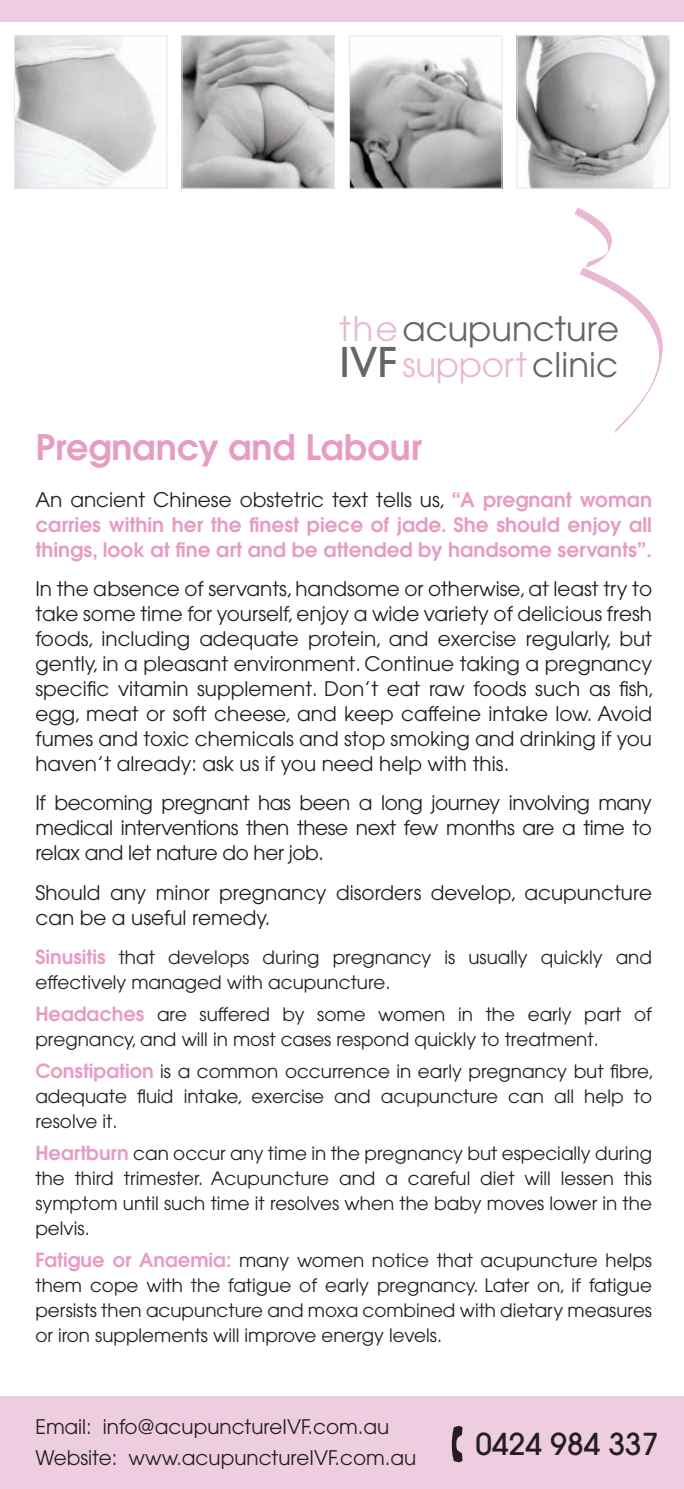
<style>
.page{position:relative;width:684px;height:1489px;background:#fff}
.page>*{position:absolute;margin:0;border:0;box-sizing:border-box;transform-origin:0 0}
.main_heading{font:600 35px "Avant Garde";color:#e79cc4}
.t1{font:34px/36.2px "Avant Garde";color:#676666}
.base{font:500 30px "Avant Garde";color:#231f20}
.body{font:20px/25px "Avant Garde";color:#231f20;text-align:justify}
.body-2{font:600 20px/25px "Avant Garde";color:#e79cc4;text-align:justify}
.base-2{font:20px "Avant Garde";color:#231f20}
.body-sm{font:18.25px/25px "Avant Garde";color:#231f20;text-align:justify}
.s1{color:#eab8d4}
.s2{font-weight:500;font-size:40.75px}
.s3{font-weight:400;color:#231f20}
.s4{font-weight:600;font-size:19.5px;color:#e79cc4}
</style>
<div class="page">
<div style="left:0;top:1396px;width:684px;height:92px;background:#efcde1"></div>
<img style="left:16px;top:37px;width:141px;height:149px">
<div style="left:14px;top:35px;width:153px;height:153px;border:1px solid #e6e7e9"></div>
<img style="left:184px;top:37px;width:149px;height:149px">
<div style="left:182px;top:35px;width:153px;height:153px;border:1px solid #e6e7e9"></div>
<img style="left:351px;top:56px;width:149px;height:130px">
<div style="left:349px;top:35px;width:153px;height:153px;border:1px solid #e6e7e9"></div>
<img style="left:519px;top:37px;width:149px;height:149px">
<div style="left:517px;top:35px;width:153px;height:153px;border:1px solid #e6e7e9"></div>
<svg style="left:574px;top:208px;width:89px;height:225px"></svg>
<div style="left:0;top:0;width:684px;height:21px;background:#efcde1"></div>
<p class="t1" style="left:339px;top:310px;width:281px"><span class="s1">the</span>acupuncture<br><span class="s2">IVF</span> <span class="s1">support</span>clinic</p>
<p class="main_heading" style="left:35px;top:425px;width:388px">Pregnancy and Labour</p>
<p class="body-2" style="left:35px;top:487px;width:618px"><span class="s3">An ancient Chinese obstetric text tells us,</span> “A pregnant woman carries within her the finest piece of jade. She should enjoy all things, look at fine art and be attended by handsome servants”.</p>
<p class="body" style="left:35px;top:576px;width:620px">In the absence of servants, handsome or otherwise, at least try to take some time for yourself, enjoy a wide variety of delicious fresh foods, including adequate protein, and exercise regularly, but gently, in a pleasant environment. Continue taking a pregnancy specific vitamin supplement. Don’t eat raw foods such as fish, egg, meat or soft cheese, and keep caffeine intake low. Avoid fumes and toxic chemicals and stop smoking and drinking if you haven’t already: ask us if you need help with this.</p>
<p class="body" style="left:35px;top:790px;width:618px">If becoming pregnant has been a long journey involving many medical interventions then these next few months are a time to relax and let nature do her job.</p>
<p class="body" style="left:35px;top:879px;width:618px">Should any minor pregnancy disorders develop, acupuncture can be a useful remedy.</p>
<p class="body-sm" style="left:35px;top:944px;width:618px"><span class="s4">Sinusitis</span> that develops during pregnancy is usually quickly and effectively managed with acupuncture.</p>
<p class="body-sm" style="left:35px;top:1001px;width:618px"><span class="s4">Headaches</span> are suffered by some women in the early part of pregnancy, and will in most cases respond quickly to treatment.</p>
<p class="body-sm" style="left:35px;top:1058px;width:620px"><span class="s4">Constipation</span> is a common occurrence in early pregnancy but fibre, adequate fluid intake, exercise and acupuncture can all help to resolve it.</p>
<p class="body-sm" style="left:35px;top:1140px;width:618px"><span class="s4">Heartburn</span> can occur any time in the pregnancy but especially during the third trimester. Acupuncture and a careful diet will lessen this symptom until such time it resolves when the baby moves lower in the pelvis.</p>
<p class="body-sm" style="left:35px;top:1247px;width:618px"><span class="s4">Fatigue or Anaemia:</span> many women notice that acupuncture helps them cope with the fatigue of early pregnancy. Later on, if fatigue persists then acupuncture and moxa combined with dietary measures or iron supplements will improve energy levels.</p>
<p class="base-2" style="left:35px;top:1413px;width:355px">Email: info@acupunctureIVF.com.au</p>
<p class="base-2" style="left:35px;top:1445px;width:382px">Website: www.acupunctureIVF.com.au</p>
<p class="base" style="left:475px;top:1424px;width:185px">0424 984 337</p>
</div>
